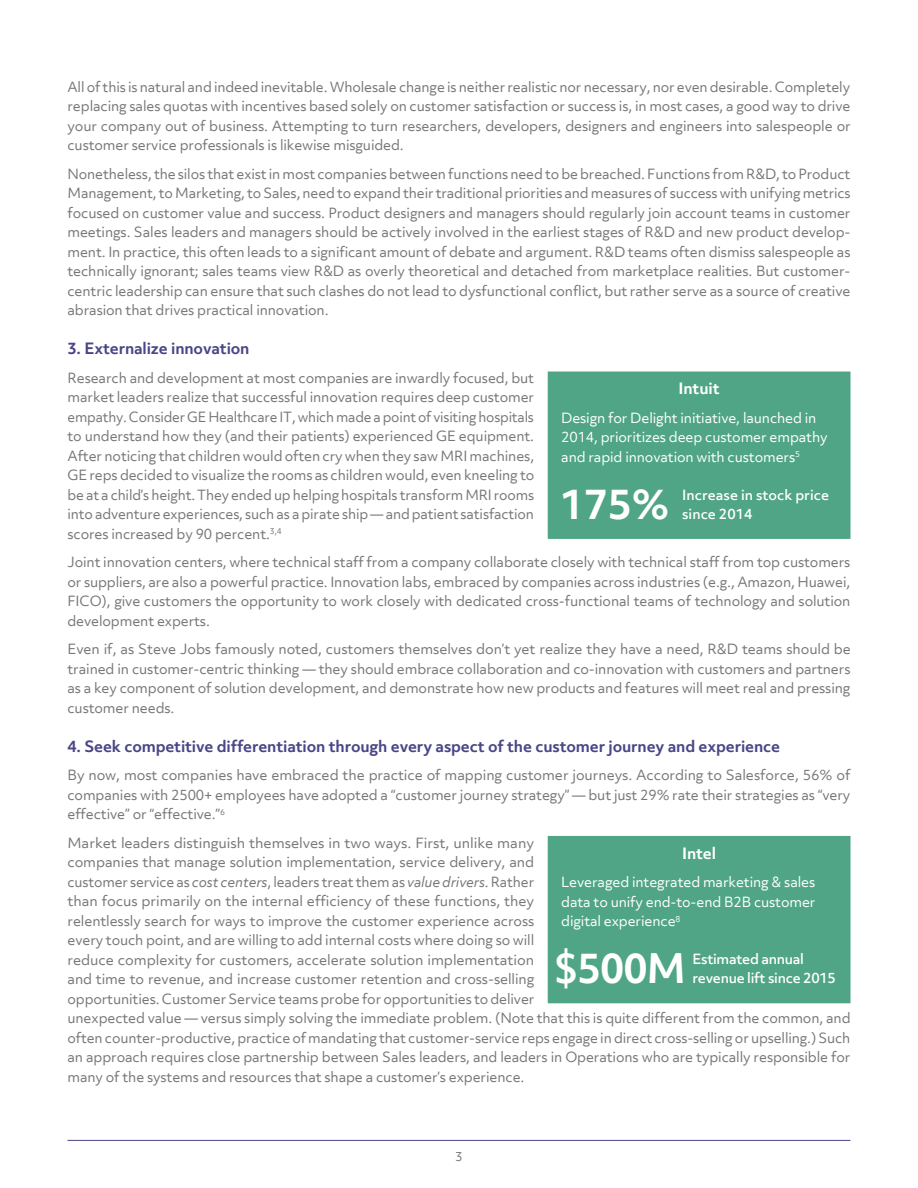
<style>
.page{position:relative;width:918px;height:1188px;background:#fff}
.page>*{position:absolute;margin:0;border:0;box-sizing:border-box;transform-origin:0 0}
.Body_Text__0p{font:700 39px "Objektiv Mk 3";letter-spacing:-.015em;color:#fff}
.Heading_1__0p6{font:700 15px "Objektiv Mk 3";letter-spacing:-.01em;color:#4a4687}
.Heading_1__0p0__Whit{font:700 15px "Objektiv Mk 3";letter-spacing:-.01em;color:#fff}
.Body_Text__0p6{font:13.5px/19.5px "Objektiv Mk 3";letter-spacing:-.01em;color:#77777a;text-align:justify}
.Body_Text__1P{font:13.5px/19.5px "Objektiv Mk 3";letter-spacing:-.01em;color:#77777a;text-align:justify}
.Body_Text__0p-2{font:13.5px/19.5px "Objektiv Mk 3";letter-spacing:-.01em;color:#fff}
.Body_Text__0p__Bold{font:500 13.5px/19.5px "Objektiv Mk 3";letter-spacing:-.02em;color:#fff}
.Body_Text__0p__Bold-2{font:500 13.5px/19.5px "Objektiv Mk 3";color:#fff}
.t1{font:12px "Objektiv Mk 3";color:#77777a}
.s1{font-style:italic}
</style>
<div class="page">
<hr style="left:68px;top:1140px;width:782px;height:1px;background:#4a4687">
<div style="left:548px;top:372px;width:302px;height:167px;background:#4fa586"></div>
<div style="left:548px;top:836px;width:302px;height:167px;background:#4fa586"></div>
<p class="Body_Text__0p6" style="left:68px;top:77px;width:785px">All of this is natural and indeed inevitable. Wholesale change is neither realistic nor necessary, nor even desirable. Completely replacing sales quotas with incentives based solely on customer satisfaction or success is, in most cases, a good way to drive your company out of business. Attempting to turn researchers, developers, designers and engineers into salespeople or customer service professionals is likewise misguided.</p>
<p class="Body_Text__1P" style="left:68px;top:164px;width:785px">Nonetheless, the silos that exist in most companies between functions need to be breached. Functions from R&amp;D, to Product Management, to Marketing, to Sales, need to expand their traditional priorities and measures of success with unifying metrics focused on customer value and success. Product designers and managers should regularly join account teams in customer meetings. Sales leaders and managers should be actively involved in the earliest stages of R&amp;D and new product develop&shy;ment. In practice, this often leads to a significant amount of debate and argument. R&amp;D teams often dismiss salespeople as technically ignorant; sales teams view R&amp;D as overly theoretical and detached from marketplace realities. But customer&shy;centric leadership can ensure that such clashes do not lead to dysfunctional conflict, but rather serve as a source of creative abrasion that drives practical innovation.</p>
<p class="Heading_1__0p6" style="left:68px;top:338px;width:184px">3. Externalize innovation</p>
<p class="Body_Text__0p6" style="left:68px;top:368px;width:468px">Research and development at most companies are inwardly focused, but market leaders realize that successful innovation requires deep customer empathy. Consider GE Healthcare IT, which made a point of visiting hospitals to understand how they (and their patients) experienced GE equipment.<br>After noticing that children would often cry when they saw MRI machines, GE reps decided to visualize the rooms as children would, even kneeling to be at a child’s height. They ended up helping hospitals transform MRI rooms into adventure experiences, such as a pirate ship — and patient satisfaction scores increased by 90 percent.<sup>3,4</sup></p>
<p class="Body_Text__0p6" style="left:68px;top:552px;width:785px">Joint innovation centers, where technical staff from a company collaborate closely with technical staff from top customers or suppliers, are also a powerful practice. Innovation labs, embraced by companies across industries (e.g., Amazon, Huawei, FICO), give customers the opportunity to work closely with dedicated cross-functional teams of technology and solution development experts.</p>
<p class="Body_Text__1P" style="left:68px;top:639px;width:785px">Even if, as Steve Jobs famously noted, customers themselves don’t yet realize they have a need, R&amp;D teams should be trained in customer-centric thinking — they should embrace collaboration and co-innovation with customers and partners as a key component of solution development, and demonstrate how new products and features will meet real and pressing customer needs.</p>
<p class="Heading_1__0p6" style="left:68px;top:736px;width:714px">4. Seek competitive differentiation through every aspect of the customer journey and experience</p>
<p class="Body_Text__0p6" style="left:68px;top:765px;width:784px">By now, most companies have embraced the practice of mapping customer journeys. According to Salesforce, 56% of companies with 2500+ employees have adopted a “customer journey strategy” — but just 29% rate their strategies as “very effective” or “effective.”<sup>6</sup></p>
<p class="Body_Text__0p6" style="left:68px;top:833px;width:785px;text-align:left">Market leaders distinguish themselves in two ways. First, unlike many<br>companies that manage solution implementation, service delivery, and<br>customer service as <span class="s1">cost centers</span>, leaders treat them as <span class="s1">value drivers</span>. Rather<br>than focus primarily on the internal efficiency of these functions, they<br>relentlessly search for ways to improve the customer experience across<br>every touch point, and are willing to add internal costs where doing so will<br>reduce complexity for customers, accelerate solution implementation<br>and time to revenue, and increase customer retention and cross-selling<br>opportunities. Customer Service teams probe for opportunities to deliver<br>unexpected value — versus simply solving the immediate problem. (Note that this is quite different from the common, and often counter-productive, practice of mandating that customer-service reps engage in direct cross-selling or upselling.) Such an approach requires close partnership between Sales leaders, and leaders in Operations who are typically responsible for many of the systems and resources that shape a customer’s experience.</p>
<p class="Heading_1__0p0__Whit" style="left:679px;top:378px;width:42px">Intuit</p>
<p class="Body_Text__0p-2" style="left:561px;top:408px;width:268px">Design for Delight initiative, launched in<br>2014, prioritizes deep customer empathy and rapid innovation with customers<sup>5</sup></p>
<p class="Body_Text__0p" style="left:560px;top:477px;width:111px">175%</p>
<p class="Body_Text__0p__Bold-2" style="left:682px;top:485px;width:148px">Increase in stock price since 2014</p>
<p class="Heading_1__0p0__Whit" style="left:682px;top:843px;width:35px">Intel</p>
<p class="Body_Text__0p-2" style="left:561px;top:872px;width:256px;text-align:justify">Leveraged integrated marketing &amp; sales data to unify end-to-end B2B customer digital experience<sup>8</sup></p>
<p class="Body_Text__0p" style="left:554px;top:941px;width:133px">$500M</p>
<p class="Body_Text__0p__Bold" style="left:692px;top:949px;width:145px">Estimated annual revenue lift since 2015</p>
<p class="t1" style="left:455px;top:1148px;width:9px">3</p>
</div>
